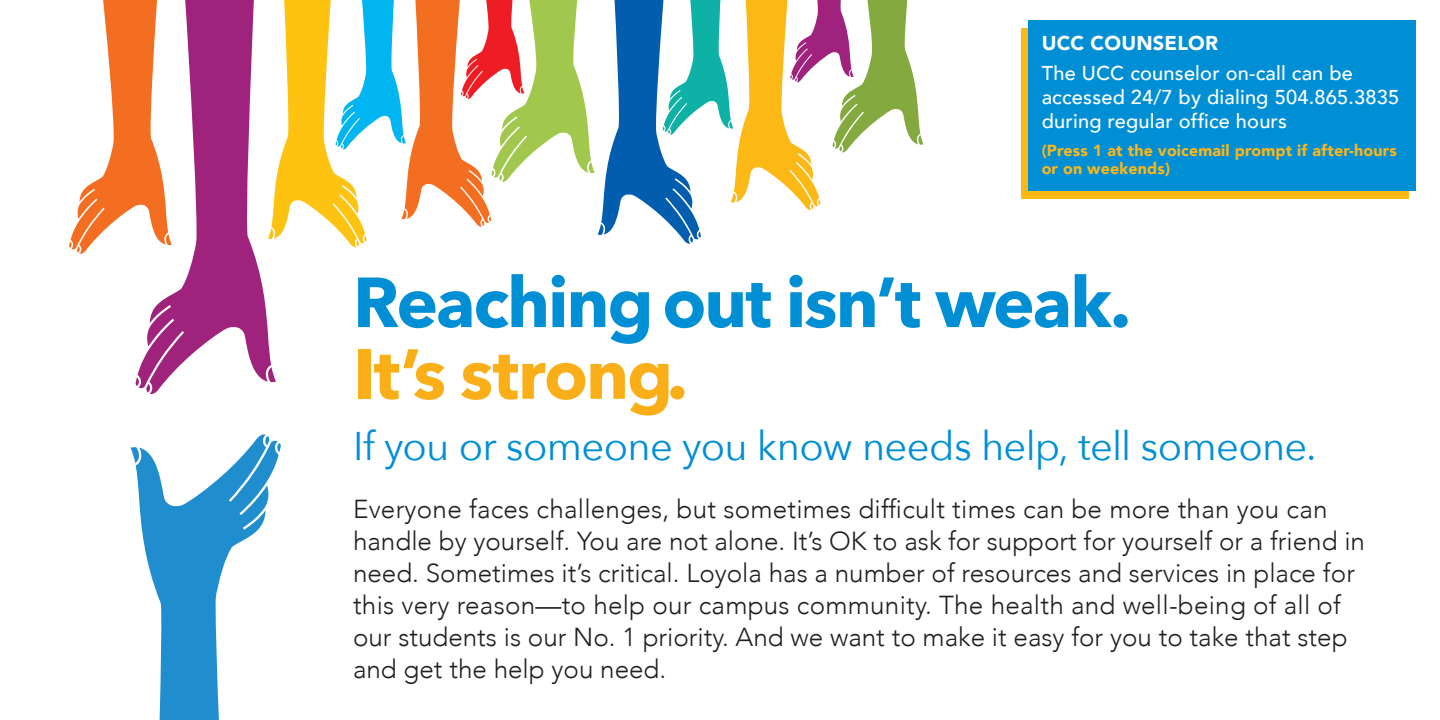
<style>
.page{position:relative;width:1440px;height:720px;background:#fff}
.page>*{position:absolute;margin:0;border:0;box-sizing:border-box;transform-origin:0 0}
.t1{font:700 70px/71.8px "Avenir Next";letter-spacing:-.03em;color:#008fd5}
.t2{font:40px "Avenir Next";letter-spacing:-.02em;color:#008fd5}
.t3{font:300 26px/32px "Avenir";color:#231f20}
.t4{font:500 20px/24px "Avenir";letter-spacing:.01em;color:#fff}
.t5{font:900 20px "Avenir";letter-spacing:.01em;color:#fff}
.t6{font:900 16px/18px "Avenir";letter-spacing:.01em;color:#fcb619}
.s1{color:#faaf18}
</style>
<div class="page">
<div style="left:1021px;top:28px;width:387px;height:170px;background:#fcb814"></div>
<svg style="left:130px;top:434px;width:151px;height:286px"></svg>
<svg style="left:135px;top:0;width:141px;height:394px;fill:#9f227d"></svg>
<svg style="left:69px;top:0;width:103px;height:254px"></svg>
<svg style="left:268px;top:0;width:655px;height:247px"></svg>
<div style="left:1028px;top:20px;width:387px;height:170px;background:#008fd5"></div>
<p class="t5" style="left:1042px;top:26px;width:178px">UCC COUNSELOR</p>
<p class="t4" style="left:1042px;top:60px;width:359px">The UCC counselor on-call can be accessed 24/7 by dialing 504.865.3835 during regular office hours</p>
<p class="t6" style="left:1042px;top:141px;width:357px">(Press 1 at the voicemail prompt if after-hours or on weekends)</p>
<p class="t1" style="left:353px;top:266px;width:780px">Reaching out isn’t weak.<br><span class="s1">It’s strong.</span></p>
<p class="t2" style="left:353px;top:412px;width:965px">If you or someone you know needs help, tell someone.</p>
<p class="t3" style="left:353px;top:493px;width:1014px">Everyone faces challenges, but sometimes difficult times can be more than you can handle by yourself. You are not alone. It’s OK to ask for support for yourself or a friend in need. Sometimes it’s critical. Loyola has a number of resources and services in place for this very reason—to help our campus community. The health and well-being of all of our students is our No. 1 priority. And we want to make it easy for you to take that step and get the help you need.</p>
</div>
